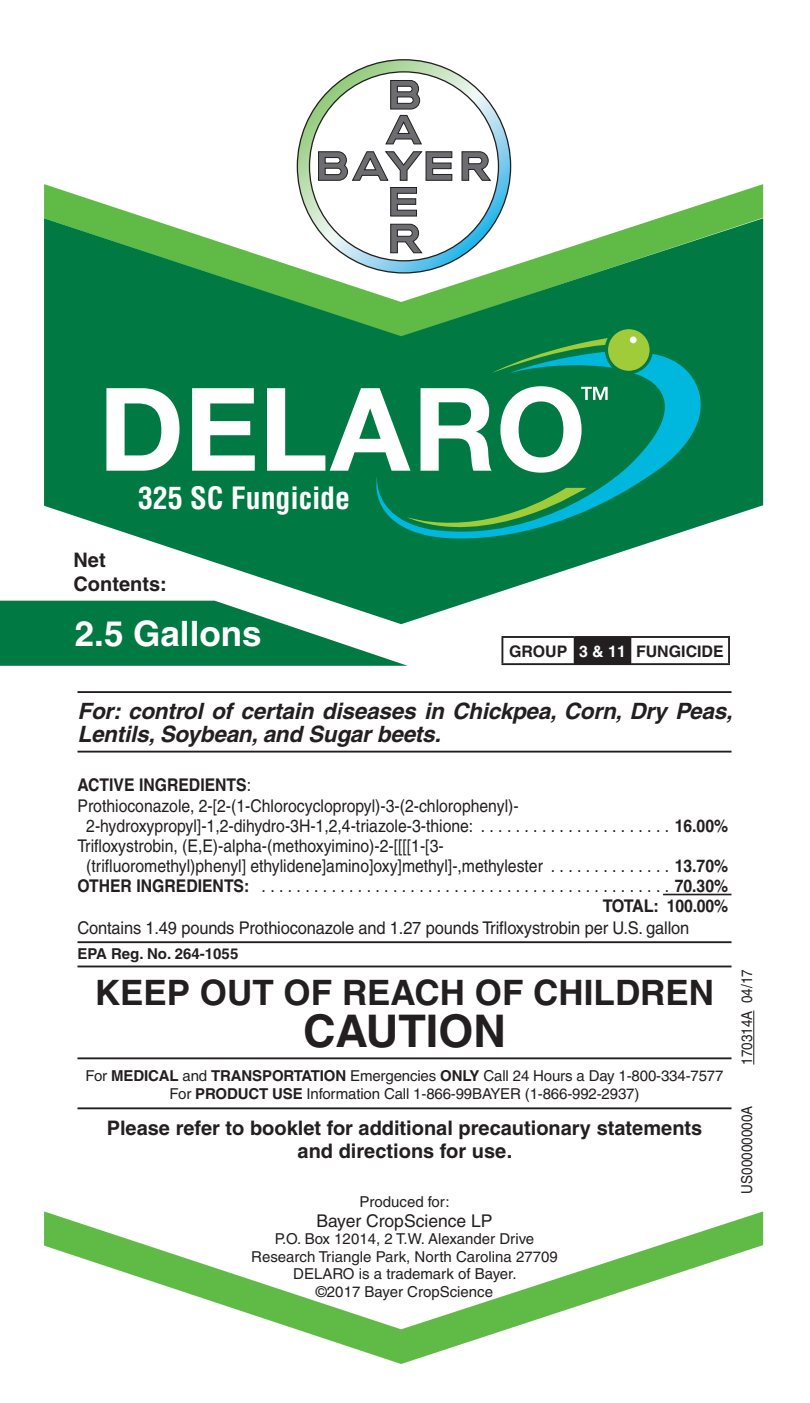
<style>
.page{position:relative;width:810px;height:1403px;background:#fff}
.page>*{position:absolute;margin:0;border:0;box-sizing:border-box;transform-origin:0 0}
.t1{font:700 45px "Helvetica";color:#231f20}
.t2{font:700 35px "Helvetica";color:#231f20}
.t3{font:700 35px "Helvetica";color:#fff}
.t4{font:700 condensed 30px "Helvetica";letter-spacing:-.005em;color:#fff}
.t5{font:italic 700 22.5px/23px "Helvetica";letter-spacing:-.01em;color:#231f20}
.t6{font:700 20px/24px "Helvetica";color:#231f20}
.t7{font:17.5px/20px "Helvetica";color:#231f20;scale:.9 1}
.t8{font:17.5px "Helvetica";color:#231f20;scale:.94 1}
.t9{font:700 17.5px/20px "Helvetica";color:#231f20;text-align:right;scale:.9 1}
.t10{font:17.5px "Helvetica";color:#231f20}
.t11{font:700 16px "Helvetica";color:#231f20}
.t12{font:15px/17.5px "Helvetica";color:#231f20;text-align:center}
.t13{font:15px "Helvetica";color:#231f20;scale:.9 1}
.t14{font:700 15px "Helvetica";color:#231f20}
.s1{color:#fff}
.s2{font-weight:400}
.s3{font-weight:700}
</style>
<div class="page">
<svg style="left:44px;top:1211px;width:718px;height:152px"></svg>
<svg style="left:44px;top:184px;width:718px;height:34px"></svg>
<svg style="left:44px;top:218px;width:718px;height:405px;fill:#007942"></svg>
<svg style="left:0;top:600px;width:407px;height:65px"></svg>
<img style="left:297px;top:60px;width:213px;height:213px;border-radius:50%">
<div style="left:309px;top:72px;width:189px;height:189px;background:#fff;border-radius:50%"></div>
<svg style="left:390px;top:187px;width:27px;height:30px"></svg>
<svg style="left:461px;top:151px;width:30px;height:30px"></svg>
<svg style="left:390px;top:223px;width:33px;height:30px"></svg>
<svg style="left:318px;top:151px;width:134px;height:30px"></svg>
<svg style="left:385px;top:80px;width:37px;height:65px"></svg>
<svg style="left:106px;top:388px;width:73px;height:82px"></svg>
<svg style="left:192px;top:388px;width:63px;height:82px"></svg>
<svg style="left:267px;top:388px;width:99px;height:82px"></svg>
<svg style="left:491px;top:338px;width:119px;height:16px;background:#188642"></svg>
<svg style="left:366px;top:354px;width:343px;height:204px;background:#21926c"></svg>
<div style="left:607px;top:329px;width:42px;height:42px;background:#a1cc3a;border-radius:50%"></div>
<svg style="left:629px;top:336px;width:7px;height:7px"></svg>
<svg style="left:500px;top:386px;width:107px;height:86px"></svg>
<hr style="left:753px;top:1010px;width:1px;height:54px;background:#231f20">
<hr style="left:662px;top:893px;width:69px;height:2px;background:#231f20">
<hr style="left:77px;top:691px;width:654px;height:2px;background:#231f20">
<hr style="left:77px;top:750px;width:654px;height:2px;background:#231f20">
<hr style="left:77px;top:941px;width:654px;height:2px;background:#231f20">
<hr style="left:77px;top:965px;width:654px;height:2px;background:#231f20">
<hr style="left:77px;top:1057px;width:654px;height:2px;background:#231f20">
<hr style="left:77px;top:1107px;width:654px;height:2px;background:#231f20">
<svg style="left:503px;top:638px;width:129px;height:25px"></svg>
<hr style="left:501px;top:636px;width:73px;height:2px;background:#231f20">
<hr style="left:501px;top:638px;width:2px;height:25px;background:#231f20">
<hr style="left:574px;top:636px;width:56px;height:2px;background:#231f20">
<hr style="left:630px;top:636px;width:99px;height:2px;background:#231f20">
<hr style="left:727px;top:638px;width:2px;height:25px;background:#231f20">
<hr style="left:501px;top:663px;width:73px;height:2px;background:#231f20">
<hr style="left:574px;top:663px;width:56px;height:2px;background:#231f20">
<hr style="left:630px;top:663px;width:99px;height:2px;background:#231f20">
<h3 class="t4" style="left:138px;top:479px;width:214px">325 SC Fungicide</h3>
<p class="t6" style="left:73px;top:548px;width:95px">Net<br>Contents:</p>
<h2 class="t3" style="left:75px;top:612px;width:188px">2.5 Gallons</h2>
<p class="t11" style="left:509px;top:641px;width:216px">GROUP <span class="s1">3 &amp; 11</span> FUNGICIDE</p>
<p class="t5" style="left:77px;top:699px;width:656px">For: control of certain diseases in Chickpea, Corn, Dry Peas,<br>Lentils, Soybean, and Sugar beets.</p>
<p class="t9" style="left:77px;top:775px;width:194px">ACTIVE INGREDIENTS<span class="s2">:</span></p>
<p class="t7" style="left:77px;top:795px;width:491px">Prothioconazole, 2-[2-(1-Chlorocyclopropyl)-3-(2-chlorophenyl)-</p>
<p class="t7" style="left:86px;top:815px;width:439px">2-hydroxypropyl]-1,2-dihydro-3H-1,2,4-triazole-3-thione: .......................</p>
<p class="t9" style="left:674px;top:815px;width:61px">16.00%</p>
<p class="t7" style="left:86px;top:835px;width:517px;text-indent:-9px">Trifloxystrobin, (E,E)-alpha-(methoxyimino)-2-[[[[1-[3- (trifluoromethyl)phenyl] ethylidene]amino]oxy]methyl]-,methylester ...............</p>
<p class="t9" style="left:674px;top:855px;width:61px">13.70%</p>
<p class="t7" style="left:77px;top:875px;width:206px"><span class="s3">OTHER INGREDIENTS:</span> ................................................</p>
<p class="t9" style="left:602px;top:875px;width:141px">70.30%<br>TOTAL: 100.00%</p>
<p class="t8" style="left:77px;top:917px;width:652px">Contains 1.49 pounds Prothioconazole and 1.27 pounds Trifloxystrobin per U.S. gallon</p>
<p class="t14" style="left:77px;top:944px;width:162px">EPA Reg. No. 264-1055</p>
<h2 class="t2" style="left:95px;top:971px;width:620px">KEEP OUT OF REACH OF CHILDREN</h2>
<h1 class="t1" style="left:303px;top:1003px;width:204px">CAUTION</h1>
<p class="t12" style="left:85px;top:1067px;width:639px">For <span class="s3">MEDICAL</span> and <span class="s3">TRANSPORTATION</span> Emergencies <span class="s3">ONLY</span> Call 24 Hours a Day 1-800-334-7577<br>For <span class="s3">PRODUCT USE</span> Information Call 1-866-99BAYER (1-866-992-2937)</p>
<p class="t6" style="left:107px;top:1116px;width:597px;line-height:22.5px;text-align:center">Please refer to booklet for additional precautionary statements and directions for use.</p>
<p class="t12" style="left:359px;top:1192px;width:92px">Produced for:</p>
<p class="t10" style="left:316px;top:1210px;width:178px">Bayer CropScience LP</p>
<p class="t12" style="left:251px;top:1229px;width:308px">P.O. Box 12014, 2 T.W. Alexander Drive Research Triangle Park, North Carolina 27709<br>DELARO is a trademark of Bayer.<br>©2017 Bayer CropScience</p>
<p class="t13" style="left:738px;top:1064px;width:107px;rotate:-90deg">170314A 04/17</p>
<p class="t13" style="left:738px;top:1193px;width:99px;rotate:-90deg">US00000000A</p>
</div>
